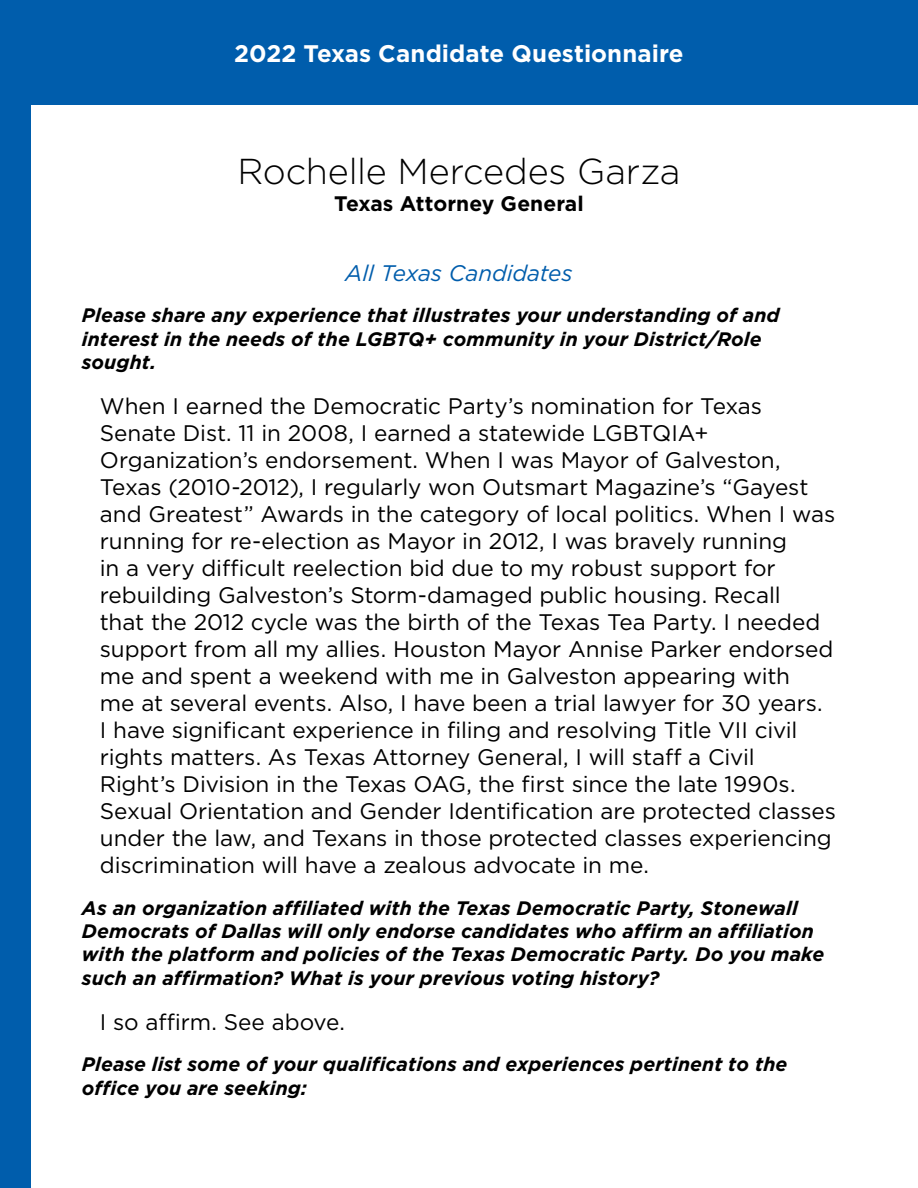
<style>
.page{position:relative;width:918px;height:1188px;background:#fff}
.page>*{position:absolute;margin:0;border:0;box-sizing:border-box;transform-origin:0 0}
.t1{font:300 36px "Gotham";letter-spacing:-.005em;color:#000}
.t2{font:700 24px "Gotham";color:#fff}
.t3{font:22.5px/27px "Gotham";letter-spacing:-.005em;color:#000}
.t4{font:italic 22.5px "Gotham";letter-spacing:-.005em;color:#005dac}
.t5{font:700 21px "Gotham";color:#000}
.t6{font:italic 700 19.5px/23.4px "Gotham";color:#000}
</style>
<div class="page">
<div style="left:0;top:0;width:918px;height:104px;background:#005dac"></div>
<div style="left:0;top:104px;width:31px;height:1084px;background:#005dac"></div>
<p class="t2" style="left:234px;top:37px;width:451px">2022 Texas Candidate Questionnaire</p>
<h1 class="t1" style="left:238px;top:148px;width:444px">Rochelle Mercedes Garza</h1>
<p class="t5" style="left:334px;top:189px;width:251px">Texas Attorney General</p>
<p class="t4" style="left:345px;top:259px;width:229px">All Texas Candidates</p>
<p class="t6" style="left:82px;top:304px;width:699px">Please share any experience that illustrates your understanding of and interest in the needs of the LGBTQ+ community in your District/Role sought.</p>
<p class="t3" style="left:100px;top:392px;width:738px">When I earned the Democratic Party’s nomination for Texas Senate Dist. 11 in 2008, I earned a statewide LGBTQIA+ Organization’s endorsement. When I was Mayor of Galveston, Texas (2010-2012), I regularly won Outsmart Magazine’s “Gayest and Greatest” Awards in the category of local politics. When I was running for re-election as Mayor in 2012, I was bravely running<br>in a very difficult reelection bid due to my robust support for rebuilding Galveston’s Storm-damaged public housing. Recall<br>that the 2012 cycle was the birth of the Texas Tea Party. I needed support from all my allies. Houston Mayor Annise Parker endorsed me and spent a weekend with me in Galveston appearing with<br>me at several events. Also, I have been a trial lawyer for 30 years.<br>I have significant experience in filing and resolving Title VII civil rights matters. As Texas Attorney General, I will staff a Civil Right’s Division in the Texas OAG, the first since the late 1990s.<br>Sexual Orientation and Gender Identification are protected classes under the law, and Texans in those protected classes experiencing discrimination will have a zealous advocate in me.</p>
<p class="t6" style="left:82px;top:896px;width:744px">As an organization affiliated with the Texas Democratic Party, Stonewall Democrats of Dallas will only endorse candidates who affirm an affiliation with the platform and policies of the Texas Democratic Party. Do you make such an affirmation? What is your previous voting history?</p>
<p class="t3" style="left:100px;top:1008px;width:246px">I so affirm. See above.</p>
<p class="t6" style="left:82px;top:1053px;width:707px">Please list some of your qualifications and experiences pertinent to the office you are seeking:</p>
</div>
